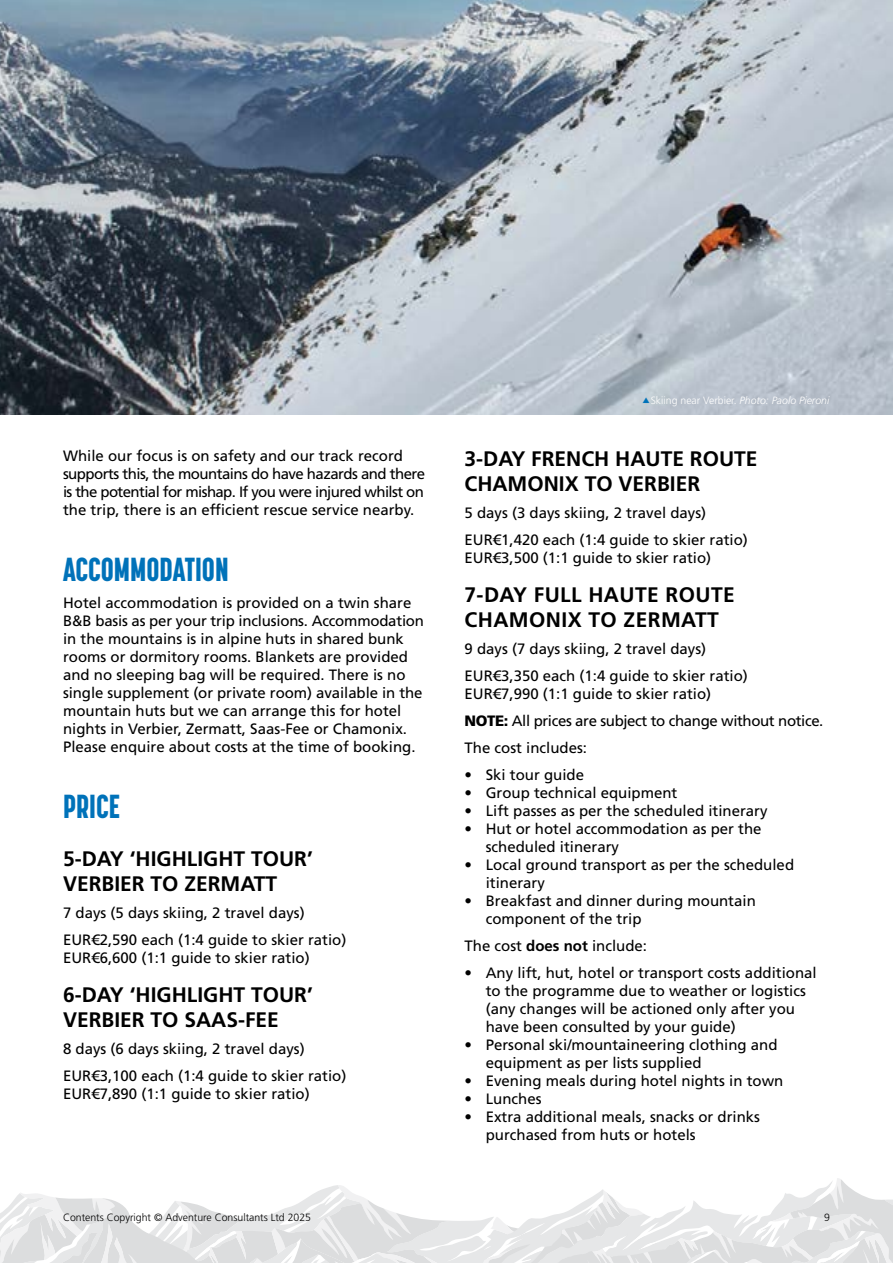
<style>
.page{position:relative;width:893px;height:1263px;background:#fff}
.page>*{position:absolute;margin:0;border:0;box-sizing:border-box;transform-origin:0 0}
.t1{font:800 33px "Korolev Compressed";color:#0072b9}
.t2{font:700 21px/25.2px "Frutiger LT Std";color:#000}
.t3{font:700 21px/25.2px "Frutiger LT Std";letter-spacing:.02em;color:#000}
.t4{font:15px/18px "Frutiger LT Std";color:#000}
.t5{font:15px/18px "Frutiger LT Std";letter-spacing:-.035em;color:#000}
.t6{font:15px/27px "Frutiger LT Std";letter-spacing:-.025em;color:#000}
.t7{font:300 10.5px "Frutiger LT Std";color:#000}
.t8{font:300 10.5px "Frutiger LT Std";color:#fff}
.s1{font-style:italic}
.s2{font-weight:900}
.s3{font-weight:700}
</style>
<div class="page">
<svg style="left:0;top:1178px;width:893px;height:85px"></svg>
<img style="left:0;top:0;width:893px;height:414px">
<svg style="left:643px;top:397px;width:6px;height:6px"></svg>
<p class="t5" style="left:63px;top:447px;width:364px">While our focus is on safety and our track record supports this, the mountains do have hazards and there is the potential for mishap. If you were injured whilst on the trip, there is an efficient rescue service nearby.</p>
<h1 class="t1" style="left:63px;top:550px;width:167px">ACCOMMODATION</h1>
<p class="t4" style="left:63px;top:594px;width:363px">Hotel accommodation is provided on a twin share B&amp;B basis as per your trip inclusions. Accommodation in the mountains is in alpine huts in shared bunk rooms or dormitory rooms. Blankets are provided and no sleeping bag will be required. There is no single supplement (or private room) available in the mountain huts but we can arrange this for hotel nights in Verbier, Zermatt, Saas-Fee or Chamonix.<br>Please enquire about costs at the time of booking.</p>
<h1 class="t1" style="left:63px;top:787px;width:58px">PRICE</h1>
<h2 class="t2" style="left:63px;top:846px;width:251px">5-DAY ‘HIGHLIGHT TOUR’<br>VERBIER TO ZERMATT</h2>
<p class="t4" style="left:63px;top:900px;width:285px;line-height:27px">7 days (5 days skiing, 2 travel days)<br>EUR€2,590 each (1:4 guide to skier ratio)</p>
<p class="t4" style="left:63px;top:949px;width:248px">EUR€6,600 (1:1 guide to skier ratio)</p>
<h2 class="t2" style="left:63px;top:982px;width:251px">6-DAY ‘HIGHLIGHT TOUR’<br>VERBIER TO SAAS-FEE</h2>
<p class="t4" style="left:63px;top:1035px;width:285px;line-height:27px">8 days (6 days skiing, 2 travel days)<br>EUR€3,100 each (1:4 guide to skier ratio)</p>
<p class="t4" style="left:63px;top:1085px;width:248px">EUR€7,890 (1:1 guide to skier ratio)</p>
<p class="t8" style="left:651px;top:395px;width:180px">Skiing near Verbier. <span class="s1">Photo: Paolo Pieroni</span></p>
<h2 class="t2" style="left:464px;top:446px;width:295px">3-DAY FRENCH HAUTE ROUTE<br>CHAMONIX TO VERBIER</h2>
<p class="t4" style="left:464px;top:499px;width:285px;line-height:27px">5 days (3 days skiing, 2 travel days)<br>EUR€1,420 each (1:4 guide to skier ratio)</p>
<p class="t4" style="left:464px;top:549px;width:248px">EUR€3,500 (1:1 guide to skier ratio)</p>
<h2 class="t3" style="left:464px;top:582px;width:272px">7-DAY FULL HAUTE ROUTE<br>CHAMONIX TO ZERMATT</h2>
<p class="t4" style="left:464px;top:635px;width:285px;line-height:27px">9 days (7 days skiing, 2 travel days)<br>EUR€3,350 each (1:4 guide to skier ratio)</p>
<p class="t6" style="left:464px;top:680px;width:360px">EUR€7,990 (1:1 guide to skier ratio)<br><span class="s2">NOTE:</span> All prices are subject to change without notice.<br>The cost includes:</p>
<p class="t4" style="left:464px;top:766px;width:121px">• Ski tour guide</p>
<p class="t4" style="left:464px;top:784px;width:214px">• Group technical equipment</p>
<p class="t4" style="left:464px;top:802px;width:305px">• Lift passes as per the scheduled itinerary</p>
<p class="t4" style="left:486px;top:820px;width:277px;text-indent:-21px">• Hut or hotel accommodation as per the scheduled itinerary</p>
<p class="t4" style="left:486px;top:856px;width:310px;text-indent:-21px">• Local ground transport as per the scheduled itinerary</p>
<p class="t4" style="left:486px;top:892px;width:272px;text-indent:-21px">• Breakfast and dinner during mountain component of the trip</p>
<p class="t4" style="left:464px;top:937px;width:184px">The cost <span class="s3">does not</span> include:</p>
<p class="t4" style="left:486px;top:964px;width:332px;text-indent:-21px">• Any lift, hut, hotel or transport costs additional to the programme due to weather or logistics (any changes will be actioned only after you have been consulted by your guide)</p>
<p class="t4" style="left:486px;top:1036px;width:293px;text-indent:-21px">• Personal ski/mountaineering clothing and equipment as per lists supplied</p>
<p class="t4" style="left:464px;top:1072px;width:320px">• Evening meals during hotel nights in town</p>
<p class="t4" style="left:464px;top:1090px;width:79px">• Lunches</p>
<p class="t4" style="left:486px;top:1108px;width:276px;text-indent:-21px">• Extra additional meals, snacks or drinks purchased from huts or hotels</p>
<p class="t7" style="left:63px;top:1211px;width:250px">Contents Copyright © Adventure Consultants Ltd 2025</p>
<p class="t7" style="left:824px;top:1211px;width:7px">9</p>
</div>
